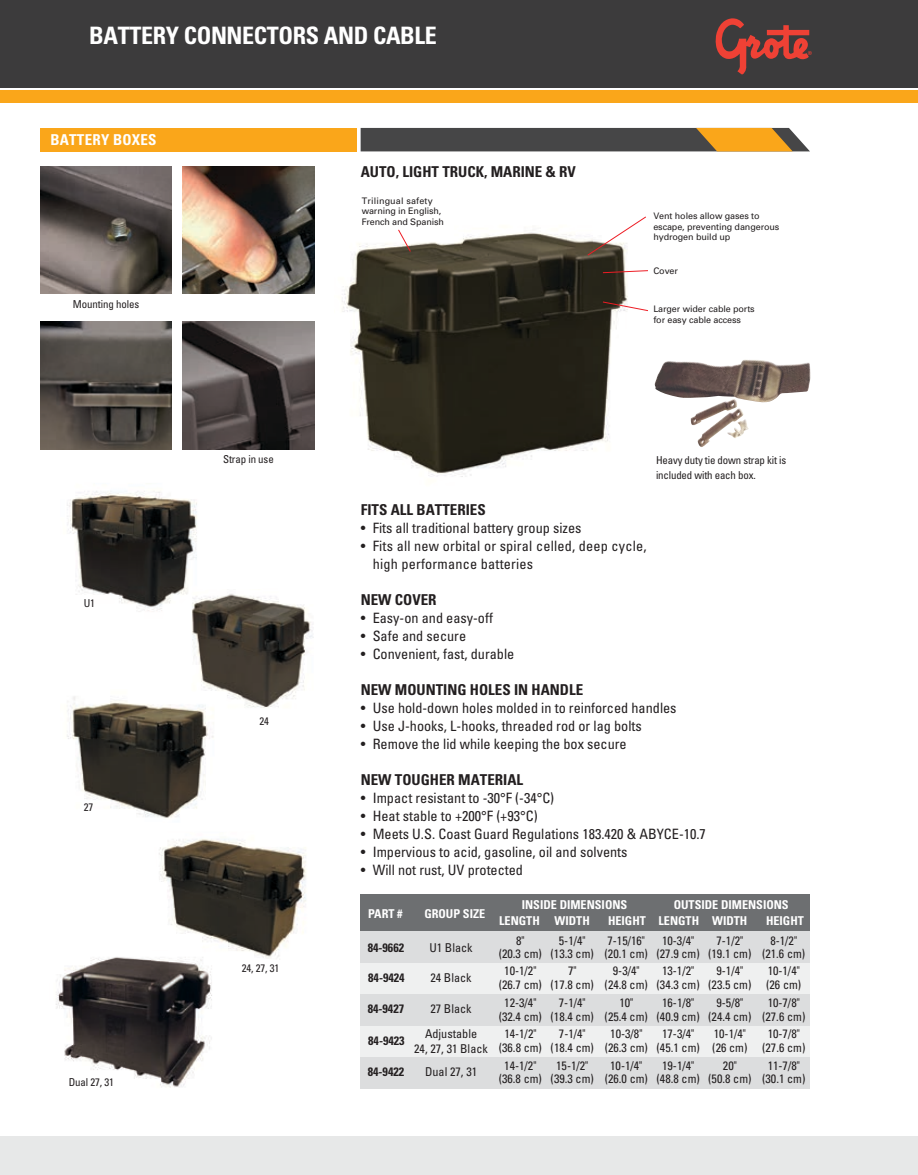
<style>
.page{position:relative;width:918px;height:1175px;background:#fff}
.page>*{position:absolute;margin:0;border:0;box-sizing:border-box;transform-origin:0 0}
.t1{font:700 condensed 24px "Univers";letter-spacing:-.015em;color:#fff}
.t2{font:700 condensed 15px "Univers";color:#231f20}
.BODY_COPY{font:700 condensed 15px "Univers";letter-spacing:.015em;color:#fff}
.t3{font:condensed 14.25px/18px "Univers";color:#231f20}
.t4{font:condensed 12.15px/13.6px "Univers";color:#231f20;text-align:center}
.t5{font:700 condensed 12.15px/15.6px "Univers";color:#fff;text-align:center}
.t6{font:700 condensed 12.15px "Univers";color:#231f20}
.t7{font:condensed 10.8px/14.4px "Univers";letter-spacing:-.015em;color:#231f20}
.t8{font:9px/10.5px "Univers";letter-spacing:-.01em;color:#231f20}
.t9{font:9px "Univers";letter-spacing:.015em;color:#231f20}
</style>
<div class="page">
<div style="left:0;top:1135px;width:918px;height:39px;background:#e7e8e8"></div>
<div style="left:0;top:0;width:918px;height:88px;background:#3c3b3c"></div>
<div style="left:0;top:90px;width:918px;height:13px;background:#faa61a"></div>
<svg style="left:715px;top:18px;width:97px;height:56px"></svg>
<img style="left:56px;top:957px;width:156px;height:131px">
<img style="left:152px;top:839px;width:154px;height:123px">
<img style="left:67px;top:696px;width:147px;height:122px">
<img style="left:177px;top:593px;width:137px;height:126px">
<img style="left:67px;top:491px;width:140px;height:130px">
<img style="left:342px;top:232px;width:286px;height:245px">
<img style="left:655px;top:359px;width:156px;height:88px">
<svg style="left:398px;top:229px;width:13px;height:23px"></svg>
<svg style="left:587px;top:216px;width:59px;height:40px"></svg>
<svg style="left:602px;top:301px;width:46px;height:10px"></svg>
<img style="left:40px;top:321px;width:132px;height:128px">
<img style="left:183px;top:166px;width:131px;height:128px">
<img style="left:183px;top:321px;width:131px;height:128px">
<img style="left:40px;top:166px;width:132px;height:128px">
<div style="left:360px;top:931px;width:449px;height:150px;background:#eff0f0"></div>
<div style="left:360px;top:1057px;width:449px;height:31px;background:#dcddde"></div>
<div style="left:360px;top:994px;width:449px;height:31px;background:#dcddde"></div>
<div style="left:360px;top:931px;width:449px;height:31px;background:#dcddde"></div>
<div style="left:360px;top:894px;width:449px;height:37px;background:#6d6f71"></div>
<svg style="left:602px;top:270px;width:46px;height:3px"></svg>
<div style="left:40px;top:128px;width:317px;height:23px;background:#faa61a"></div>
<svg style="left:361px;top:128px;width:449px;height:23px;background:#685a43"></svg>
<h1 class="t1" style="left:89px;top:20px;width:349px">BATTERY CONNECTORS AND CABLE</h1>
<p class="BODY_COPY" style="left:50px;top:130px;width:108px">BATTERY BOXES</p>
<p class="t7" style="left:73px;top:297px;width:68px">Mounting holes</p>
<p class="t7" style="left:84px;top:596px;width:13px">U1</p>
<p class="t7" style="left:84px;top:799px;width:11px">27</p>
<p class="t7" style="left:69px;top:1074px;width:47px">Dual 27, 31</p>
<p class="t7" style="left:223px;top:452px;width:52px">Strap in use</p>
<p class="t7" style="left:259px;top:713px;width:11px">24</p>
<p class="t7" style="left:242px;top:960px;width:39px">24, 27, 31</p>
<p class="t2" style="left:361px;top:162px;width:217px">AUTO, LIGHT TRUCK, MARINE &amp; RV</p>
<p class="t9" style="left:362px;top:195px;width:72px">Trilingual safety</p>
<p class="t8" style="left:362px;top:205px;width:84px">warning in English,<br>French and Spanish</p>
<p class="t8" style="left:653px;top:211px;width:128px">Vent holes allow gases to escape, preventing dangerous hydrogen build up</p>
<p class="t8" style="left:653px;top:265px;width:26px">Cover</p>
<p class="t8" style="left:653px;top:304px;width:103px">Larger wider cable ports for easy cable access</p>
<p class="t7" style="left:656px;top:453px;width:132px">Heavy duty tie down strap kit is included with each box.</p>
<p class="t2" style="left:361px;top:500px;width:126px">FITS ALL BATTERIES</p>
<p class="t3" style="left:361px;top:518px;width:222px">• Fits all traditional battery group sizes</p>
<p class="t3" style="left:373px;top:536px;width:275px;text-indent:-12px">• Fits all new orbital or spiral celled, deep cycle, high performance batteries</p>
<p class="t2" style="left:361px;top:590px;width:77px">NEW COVER</p>
<p class="t3" style="left:361px;top:608px;width:134px">• Easy-on and easy-off</p>
<p class="t3" style="left:361px;top:626px;width:107px">• Safe and secure</p>
<p class="t3" style="left:361px;top:644px;width:155px">• Convenient, fast, durable</p>
<p class="t2" style="left:361px;top:680px;width:224px">NEW MOUNTING HOLES IN HANDLE</p>
<p class="t3" style="left:361px;top:698px;width:317px">• Use hold-down holes molded in to reinforced handles</p>
<p class="t3" style="left:361px;top:716px;width:283px">• Use J-hooks, L-hooks, threaded rod or lag bolts</p>
<p class="t3" style="left:361px;top:734px;width:268px">• Remove the lid while keeping the box secure</p>
<p class="t2" style="left:361px;top:770px;width:164px">NEW TOUGHER MATERIAL</p>
<p class="t3" style="left:361px;top:788px;width:195px">• Impact resistant to -30°F (-34°C)</p>
<p class="t3" style="left:361px;top:806px;width:178px">• Heat stable to +200°F (+93°C)</p>
<p class="t3" style="left:361px;top:824px;width:347px">• Meets U.S. Coast Guard Regulations 183.420 &amp; ABYCE-10.7</p>
<p class="t3" style="left:361px;top:842px;width:268px">• Impervious to acid, gasoline, oil and solvents</p>
<p class="t3" style="left:361px;top:860px;width:164px">• Will not rust, UV protected</p>
<p class="t5" style="left:368px;top:905px;width:36px">PART #</p>
<p class="t5" style="left:424px;top:905px;width:62px">GROUP SIZE</p>
<p class="t6" style="left:368px;top:940px;width:38px">84-9662</p>
<p class="t4" style="left:429px;top:940px;width:45px">U1 Black</p>
<p class="t6" style="left:368px;top:970px;width:38px">84-9424</p>
<p class="t4" style="left:430px;top:970px;width:43px">24 Black</p>
<p class="t6" style="left:368px;top:1001px;width:38px">84-9427</p>
<p class="t4" style="left:430px;top:1001px;width:43px">27 Black</p>
<p class="t6" style="left:368px;top:1033px;width:38px">84-9423</p>
<p class="t4" style="left:414px;top:1025px;width:75px;line-height:15.1px">Adjustable<br>24, 27, 31 Black</p>
<p class="t5" style="left:522px;top:897px;width:107px">INSIDE DIMENSIONS<br>WIDTH</p>
<p class="t5" style="left:499px;top:912px;width:42px">LENGTH</p>
<p class="t5" style="left:608px;top:912px;width:39px">HEIGHT</p>
<p class="t5" style="left:659px;top:897px;width:132px;text-align:left;text-indent:15px">OUTSIDE DIMENSIONS<br>LENGTH WIDTH</p>
<p class="t5" style="left:766px;top:912px;width:39px">HEIGHT</p>
<p class="t4" style="left:499px;top:933px;width:45px">8"<br>(20 .3 cm)</p>
<p class="t4" style="left:551px;top:933px;width:45px">5-1/4" (13 .3 cm)</p>
<p class="t4" style="left:605px;top:933px;width:45px;text-align:left">7-15/16" (20 .1 cm)</p>
<p class="t4" style="left:657px;top:933px;width:45px">10-3/4" (27 .9 cm)</p>
<p class="t4" style="left:708px;top:933px;width:45px">7-1/2" (19 .1 cm)</p>
<p class="t4" style="left:762px;top:933px;width:45px">8-1/2" (21 .6 cm)</p>
<p class="t4" style="left:499px;top:963px;width:45px">10-1/2" (26 .7 cm)</p>
<p class="t4" style="left:551px;top:963px;width:45px">7"<br>(17 .8 cm)</p>
<p class="t4" style="left:605px;top:963px;width:45px">9-3/4" (24 .8 cm)</p>
<p class="t4" style="left:657px;top:963px;width:45px">13-1/2" (34 .3 cm)</p>
<p class="t4" style="left:708px;top:963px;width:45px">9-1/4" (23 .5 cm)</p>
<p class="t4" style="left:766px;top:963px;width:37px;text-align:left">10-1/4" (26 cm)</p>
<p class="t4" style="left:499px;top:995px;width:45px">12-3/4" (32 .4 cm)</p>
<p class="t4" style="left:551px;top:995px;width:45px">7-1/4" (18 .4 cm)</p>
<p class="t4" style="left:605px;top:995px;width:45px">10"<br>(25 .4 cm)</p>
<p class="t4" style="left:657px;top:995px;width:45px">16-1/8" (40 .9 cm)</p>
<p class="t4" style="left:708px;top:995px;width:45px">9-5/8" (24 .4 cm)</p>
<p class="t4" style="left:762px;top:995px;width:45px">10-7/8" (27 .6 cm)</p>
<p class="t4" style="left:499px;top:1026px;width:45px">14-1/2" (36 .8 cm)</p>
<p class="t4" style="left:551px;top:1026px;width:45px">7-1/4" (18 .4 cm)</p>
<p class="t4" style="left:605px;top:1026px;width:45px">10-3/8" (26 .3 cm)</p>
<p class="t4" style="left:657px;top:1026px;width:45px">17-3/4" (45 .1 cm)</p>
<p class="t4" style="left:712px;top:1026px;width:37px;text-align:left">10-1/4" (26 cm)</p>
<p class="t4" style="left:762px;top:1026px;width:45px">10-7/8" (27 .6 cm)</p>
<p class="t6" style="left:368px;top:1063px;width:38px">84-9422</p>
<p class="t4" style="left:425px;top:1064px;width:54px">Dual 27, 31</p>
<p class="t4" style="left:499px;top:1058px;width:45px">14-1/2" (36 .8 cm)</p>
<p class="t4" style="left:551px;top:1058px;width:45px">15-1/2" (39 .3 cm)</p>
<p class="t4" style="left:605px;top:1058px;width:45px">10-1/4" (26 .0 cm)</p>
<p class="t4" style="left:657px;top:1058px;width:45px">19-1/4" (48 .8 cm)</p>
<p class="t4" style="left:708px;top:1058px;width:45px">20"<br>(50 .8 cm)</p>
<p class="t4" style="left:762px;top:1058px;width:45px">11-7/8" (30 .1 cm)</p>
</div>
